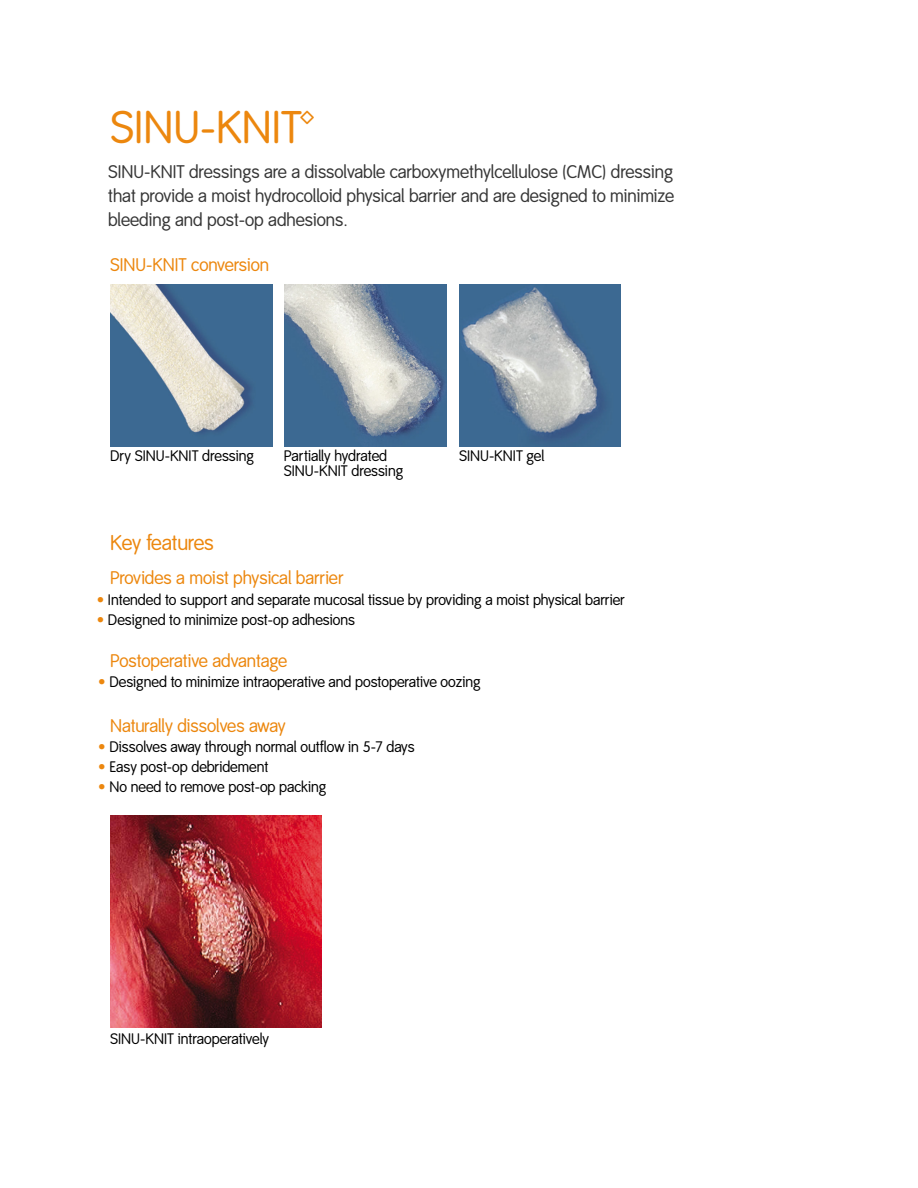
<style>
.page{position:relative;width:918px;height:1188px;background:#fff}
.page>*{position:absolute;margin:0;border:0;box-sizing:border-box;transform-origin:0 0}
.t1{font:45px "Smith&Nephew LF";color:#ec870e}
.t2{font:21px "Smith&Nephew LF";letter-spacing:-.01em;color:#ec870e}
.t3{font:18px "Smith&Nephew LF";color:#363636}
.t4{font:18px "Smith&Nephew LF";color:#ec870e}
.body_1{font:15px/15px "Smith&Nephew LF";color:#000}
.s1{color:#ec870e}
</style>
<div class="page">
<img style="left:110px;top:816px;width:212px;height:211px">
<img style="left:110px;top:285px;width:162px;height:162px">
<img style="left:285px;top:285px;width:162px;height:162px">
<img style="left:459px;top:285px;width:162px;height:162px">
<p class="t1" style="left:110px;top:101px;width:204px">SINU-KNIT™</p>
<p class="t3" style="left:108px;top:162px;width:567px">SINU-KNIT dressings are a dissolvable carboxymethylcellulose (CMC) dressing</p>
<p class="t3" style="left:108px;top:186px;width:568px">that provide a moist hydrocolloid physical barrier and are designed to minimize</p>
<p class="t3" style="left:108px;top:210px;width:241px">bleeding and post-op adhesions.</p>
<p class="t4" style="left:110px;top:254px;width:161px">SINU-KNIT conversion</p>
<p class="body_1" style="left:110px;top:448px;width:146px">Dry SINU-KNIT dressing</p>
<p class="body_1" style="left:284px;top:448px;width:121px">Partially hydrated<br>SINU-KNIT dressing</p>
<p class="body_1" style="left:459px;top:448px;width:87px">SINU-KNIT gel</p>
<p class="t2" style="left:110px;top:530px;width:105px">Key features</p>
<p class="t4" style="left:110px;top:567px;width:235px">Provides a moist physical barrier</p>
<p class="body_1" style="left:97px;top:593px;width:529px"><span class="s1">•</span> Intended to support and separate mucosal tissue by providing a moist physical barrier</p>
<p class="body_1" style="left:97px;top:613px;width:260px"><span class="s1">•</span> Designed to minimize post-op adhesions</p>
<p class="t4" style="left:110px;top:650px;width:179px">Postoperative advantage</p>
<p class="body_1" style="left:98px;top:675px;width:384px"><span class="s1">•</span> Designed to minimize intraoperative and postoperative oozing</p>
<p class="t4" style="left:110px;top:715px;width:177px">Naturally dissolves away</p>
<p class="body_1" style="left:98px;top:740px;width:318px"><span class="s1">•</span> Dissolves away through normal outflow in 5-7 days</p>
<p class="body_1" style="left:98px;top:760px;width:172px"><span class="s1">•</span> Easy post-op debridement</p>
<p class="body_1" style="left:98px;top:780px;width:230px"><span class="s1">•</span> No need to remove post-op packing</p>
<p class="body_1" style="left:110px;top:1032px;width:160px">SINU-KNIT intraoperatively</p>
</div>
